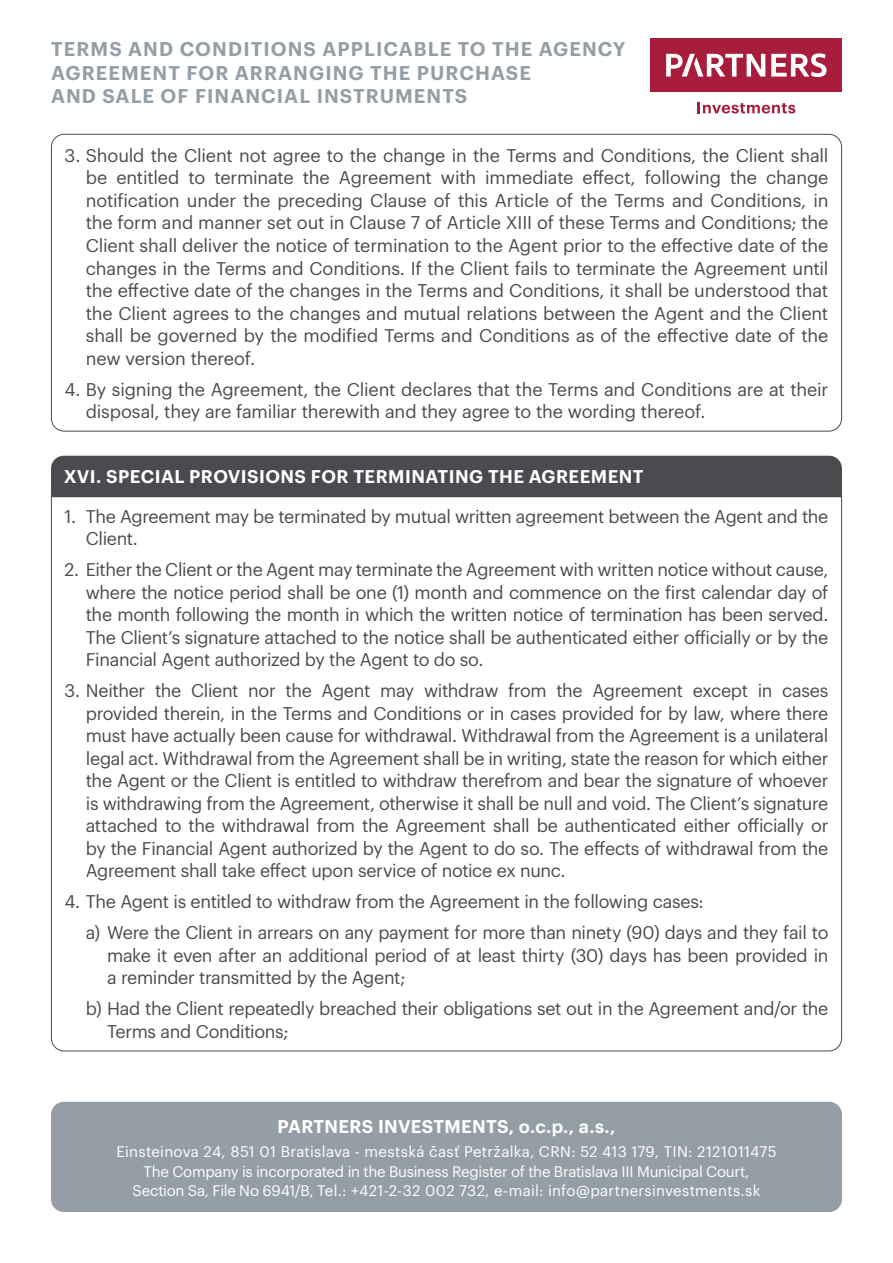
<style>
.page{position:relative;width:893px;height:1263px;background:#fff}
.page>*{position:absolute;margin:0;border:0;box-sizing:border-box;transform-origin:0 0}
.t1{font:600 19.5px/23.4px "Graphik";letter-spacing:.055em;color:#959ea7}
.t2{font:18px/22.5px "Graphik";letter-spacing:-.015em;color:#4a4b4e;text-align:justify}
.t3{font:600 18px "Graphik";letter-spacing:.025em;color:#fff}
.t4{font:15px/19.5px "Graphik";letter-spacing:.005em;color:#fff;text-align:center}
</style>
<div class="page">
<div style="left:51px;top:1102px;width:791px;height:110px;background:#959ea7;border-radius:13px"></div>
<div style="left:651px;top:38px;width:191px;height:54px;background:#a81d3c"></div>
<svg style="left:771px;top:53px;width:55px;height:24px"></svg>
<svg style="left:666px;top:54px;width:99px;height:23px"></svg>
<svg style="left:698px;top:102px;width:97px;height:11px"></svg>
<div style="left:51px;top:456px;width:791px;height:38px;background:#4a4b4e"></div>
<svg style="left:51px;top:494px;width:791px;height:558px"></svg>
<p class="t1" style="left:51px;top:36px;width:576px">TERMS AND CONDITIONS APPLICABLE TO THE AGENCY<br>AGREEMENT FOR ARRANGING THE PURCHASE<br>AND SALE OF FINANCIAL INSTRUMENTS</p>
<p class="t2" style="left:86px;top:143px;width:744px;text-indent:-21px">3. Should the Client not agree to the change in the Terms and Conditions, the Client shall be entitled to terminate the Agreement with immediate effect, following the change notification under the preceding Clause of this Article of the Terms and Conditions, in the form and manner set out in Clause 7 of Article XIII of these Terms and Conditions; the Client shall deliver the notice of termination to the Agent prior to the effective date of the changes in the Terms and Conditions. If the Client fails to terminate the Agreement until the effective date of the changes in the Terms and Conditions, it shall be understood that the Client agrees to the changes and mutual relations between the Agent and the Client shall be governed by the modified Terms and Conditions as of the effective date of the new version thereof.</p>
<p class="t2" style="left:86px;top:376px;width:744px;text-indent:-21px">4. By signing the Agreement, the Client declares that the Terms and Conditions are at their disposal, they are familiar therewith and they agree to the wording thereof.</p>
<p class="t3" style="left:64px;top:463px;width:581px">XVI. SPECIAL PROVISIONS FOR TERMINATING THE AGREEMENT</p>
<p class="t2" style="left:86px;top:503px;width:744px;text-indent:-21px">1. The Agreement may be terminated by mutual written agreement between the Agent and the<br>Client.</p>
<p class="t2" style="left:86px;top:557px;width:744px;text-indent:-21px">2. Either the Client or the Agent may terminate the Agreement with written notice without cause, where the notice period shall be one (1) month and commence on the first calendar day of the month following the month in which the written notice of termination has been served.<br>The Client’s signature attached to the notice shall be authenticated either officially or by the Financial Agent authorized by the Agent to do so.</p>
<p class="t2" style="left:86px;top:678px;width:744px;text-indent:-21px">3. Neither the Client nor the Agent may withdraw from the Agreement except in cases provided therein, in the Terms and Conditions or in cases provided for by law, where there must have actually been cause for withdrawal. Withdrawal from the Agreement is a unilateral legal act. Withdrawal from the Agreement shall be in writing, state the reason for which either the Agent or the Client is entitled to withdraw therefrom and bear the signature of whoever is withdrawing from the Agreement, otherwise it shall be null and void. The Client’s signature attached to the withdrawal from the Agreement shall be authenticated either officially or by the Financial Agent authorized by the Agent to do so. The effects of withdrawal from the Agreement shall take effect upon service of notice ex nunc.</p>
<p class="t2" style="left:65px;top:889px;width:641px">4. The Agent is entitled to withdraw from the Agreement in the following cases:</p>
<p class="t2" style="left:107px;top:920px;width:723px;text-indent:-21px">a) Were the Client in arrears on any payment for more than ninety (90) days and they fail to make it even after an additional period of at least thirty (30) days has been provided in a reminder transmitted by the Agent;</p>
<p class="t2" style="left:107px;top:996px;width:723px;text-indent:-21px">b) Had the Client repeatedly breached their obligations set out in the Agreement and/or the<br>Terms and Conditions;</p>
<p class="t3" style="left:278px;top:1113px;width:339px">PARTNERS INVESTMENTS, o.c.p., a.s.,</p>
<p class="t4" style="left:116px;top:1141px;width:662px">Einsteinova 24, 851 01 Bratislava - mestská časť Petržalka, CRN: 52 413 179, TIN: 2121011475<br>The Company is incorporated in the Business Register of the Bratislava III Municipal Court,<br>Section Sa, File No 6941/B, Tel.: +421-2-32 002 732, e-mail: info@partnersinvestments.sk</p>
</div>
